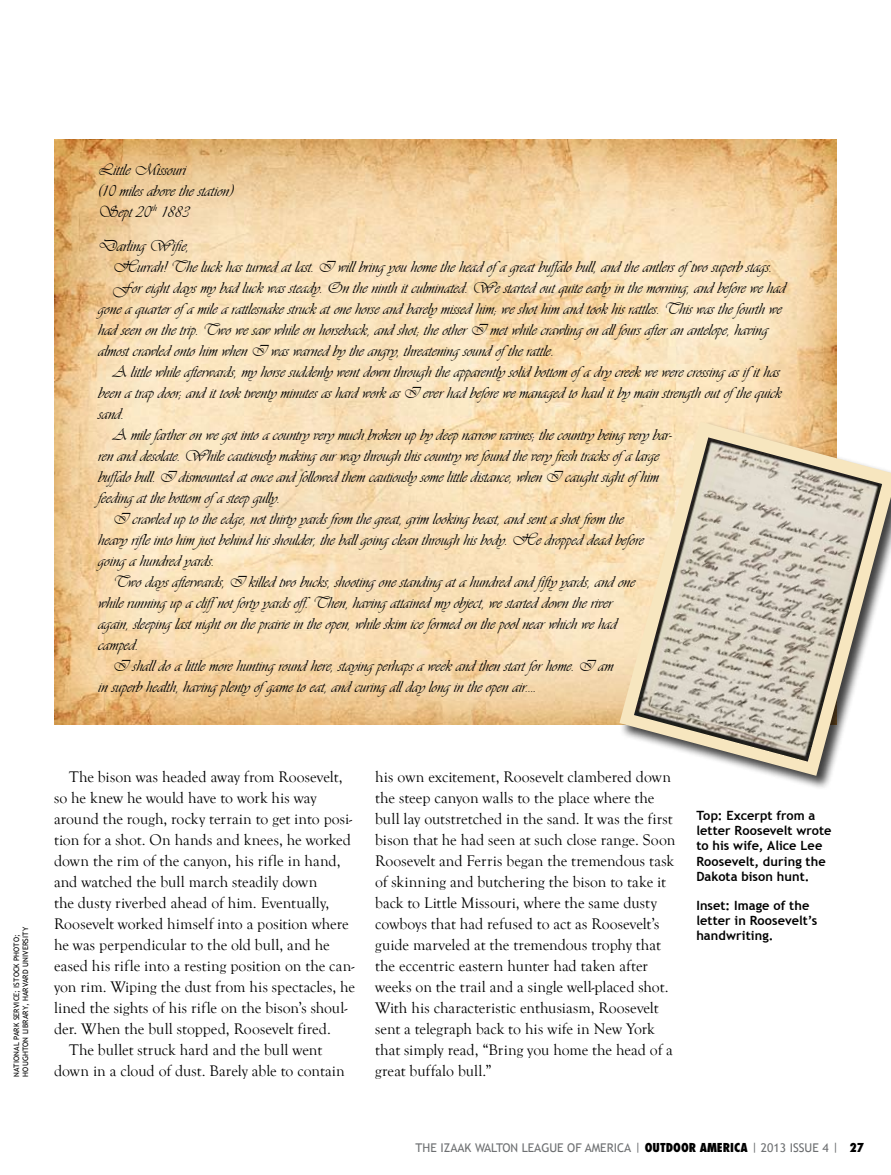
<style>
.page{position:relative;width:891px;height:1175px;background:#fff}
.page>*{position:absolute;margin:0;border:0;box-sizing:border-box;transform-origin:0 0}
.t1{font:16.5px/21px "Vivaldii";letter-spacing:.005em;color:#000}
.t2{font:15.75px/21px "Goudy Old Style T";color:#000}
.t3{font:700 12.75px/15.3px "Trebuchet MS";color:#000}
.t4{font:12px "Trebuchet MS";color:#6d6f71}
.t5{font:7.5px/9px "Trebuchet MS";letter-spacing:.02em;color:#000}
.s1{font-family:"Futura Std";font-weight:800;font-stretch:condensed;color:#000}
</style>
<div class="page">
<img style="left:54px;top:140px;width:783px;height:584px">
<div style="left:618px;top:421px;width:273px;height:369px;background:#000;opacity:.75"></div>
<svg style="left:619px;top:421px;width:272px;height:355px"></svg>
<img style="left:634px;top:437px;width:248px;height:324px">
<p class="t1" style="left:98px;top:159px;width:136px">Little Missouri<br>(10 miles above the station)<br>Sept 20<sup>th</sup> 1883</p>
<p class="t1" style="left:98px;top:235px;width:93px">Darling Wifie,</p>
<p class="t1" style="left:113px;top:256px;width:661px">Hurrah! The luck has turned at last. I will bring you home the head ofa great buffalo bull, and the antlers oftwo superb stags.</p>
<p class="t1" style="left:113px;top:277px;width:674px">For eight days my bad luck was steady. On the ninth it culminated. We started out quite early in the morning, and before we had</p>
<p class="t1" style="left:98px;top:298px;width:685px">gone a quarter ofa mile a rattlesnake struck at one horse and barely missed him; we shot him and took his rattles. This was the fourth we</p>
<p class="t1" style="left:98px;top:319px;width:671px">had seen on the trip. Two we saw while on horseback, and shot; the other I met while crawling on all fours after an antelope, having</p>
<p class="t1" style="left:98px;top:340px;width:457px">almost crawled onto him when I was warned by the angry, threatening sound ofthe rattle.</p>
<p class="t1" style="left:113px;top:361px;width:668px">A little while afterwards, my horse suddenly went down through the apparently solid bottom ofa dry creek we were crossing as ifit has</p>
<p class="t1" style="left:98px;top:382px;width:685px">been a trap door; and it took twenty minutes as hard work as I ever had before we managed to haul it by main strength out ofthe quick</p>
<p class="t1" style="left:98px;top:403px;width:28px">sand.</p>
<p class="t1" style="left:113px;top:424px;width:560px">A mile farther on we got into a country very much broken up by deep narrow ravines; the country being very bar-</p>
<p class="t1" style="left:98px;top:445px;width:562px">ren and desolate. While cautiously making our way through this country we found the very fresh tracks ofa large</p>
<p class="t1" style="left:98px;top:466px;width:562px">buffalo bull. I dismounted at once and followed them cautiously some little distance, when I caught sight ofhim</p>
<p class="t1" style="left:98px;top:487px;width:183px">feeding at the bottom ofa steep gully.</p>
<p class="t1" style="left:113px;top:508px;width:512px">I crawled up to the edge, not thirty yards from the great, grim looking beast, and sent a shot from the</p>
<p class="t1" style="left:98px;top:529px;width:547px">heavy rifle into him just behind his shoulder, the ball going clean through his body. He dropped dead before</p>
<p class="t1" style="left:98px;top:550px;width:118px">going a hundred yards.</p>
<p class="t1" style="left:113px;top:571px;width:523px">Two days afterwards, I killed two bucks, shooting one standing at a hundred and fifty yards, and one</p>
<p class="t1" style="left:98px;top:592px;width:516px">while running up a cliffnot forty yards off. Then, having attained my object, we started down the river</p>
<p class="t1" style="left:98px;top:613px;width:520px">again, sleeping last night on the prairie in the open, while skim ice formed on the pool near which we had</p>
<p class="t1" style="left:98px;top:634px;width:42px">camped.</p>
<p class="t1" style="left:113px;top:655px;width:502px">I shall do a little more hunting round here, staying perhaps a week and then start for home. I am</p>
<p class="t1" style="left:98px;top:676px;width:440px">in superb health, having plenty ofgame to eat, and curing all day long in the open air….</p>
<p class="t5" style="left:12px;top:1076px;width:151px;rotate:-90deg">National Park Service; iStock Photo;<br>Houghton Library, Harvard University</p>
<p class="t2" style="left:69px;top:767px;width:275px">The bison was headed away from Roosevelt,</p>
<p class="t2" style="left:54px;top:788px;width:264px">so he knew he would have to work his way</p>
<p class="t2" style="left:54px;top:809px;width:300px">around the rough, rocky terrain to get into posi-</p>
<p class="t2" style="left:54px;top:830px;width:299px">tion for a shot. On hands and knees, he worked</p>
<p class="t2" style="left:54px;top:851px;width:288px">down the rim of the canyon, his rifle in hand,</p>
<p class="t2" style="left:54px;top:872px;width:265px">and watched the bull march steadily down</p>
<p class="t2" style="left:54px;top:893px;width:277px">the dusty riverbed ahead of him. Eventually,</p>
<p class="t2" style="left:54px;top:914px;width:296px">Roosevelt worked himself into a position where</p>
<p class="t2" style="left:54px;top:935px;width:277px">he was perpendicular to the old bull, and he</p>
<p class="t2" style="left:54px;top:956px;width:302px">eased his rifle into a resting position on the can-</p>
<p class="t2" style="left:54px;top:977px;width:303px">yon rim. Wiping the dust from his spectacles, he</p>
<p class="t2" style="left:54px;top:998px;width:295px">lined the sights of his rifle on the bison’s shoul-</p>
<p class="t2" style="left:54px;top:1019px;width:278px">der. When the bull stopped, Roosevelt fired.</p>
<p class="t2" style="left:69px;top:1040px;width:255px">The bullet struck hard and the bull went</p>
<p class="t2" style="left:54px;top:1061px;width:292px">down in a cloud of dust. Barely able to contain</p>
<p class="t2" style="left:375px;top:767px;width:302px">his own excitement, Roosevelt clambered down the steep canyon walls to the place where the bull lay outstretched in the sand. It was the first bison that he had seen at such close range. Soon Roosevelt and Ferris began the tremendous task of skinning and butchering the bison to take it back to Little Missouri, where the same dusty cowboys that had refused to act as Roosevelt’s guide marveled at the tremendous trophy that the eccentric eastern hunter had taken after weeks on the trail and a single well-placed shot.<br>With his characteristic enthusiasm, Roosevelt sent a telegraph back to his wife in New York that simply read, “Bring you home the head of a great buffalo bull.”</p>
<p class="t3" style="left:696px;top:807px;width:137px">Top: Excerpt from a letter Roosevelt wrote to his wife, Alice Lee<br>Roosevelt, during the<br>Dakota bison hunt.</p>
<p class="t3" style="left:696px;top:897px;width:122px">Inset: Image of the letter in Roosevelt’s handwriting.</p>
<p class="t4" style="left:416px;top:1140px;width:450px">THE IZAAK WALTON LEAGUE OF AMERICA | <span class="s1">OUTDOOR AMERICA</span> | 2013 ISSUE 4 | <span class="s1">27</span></p>
</div>
